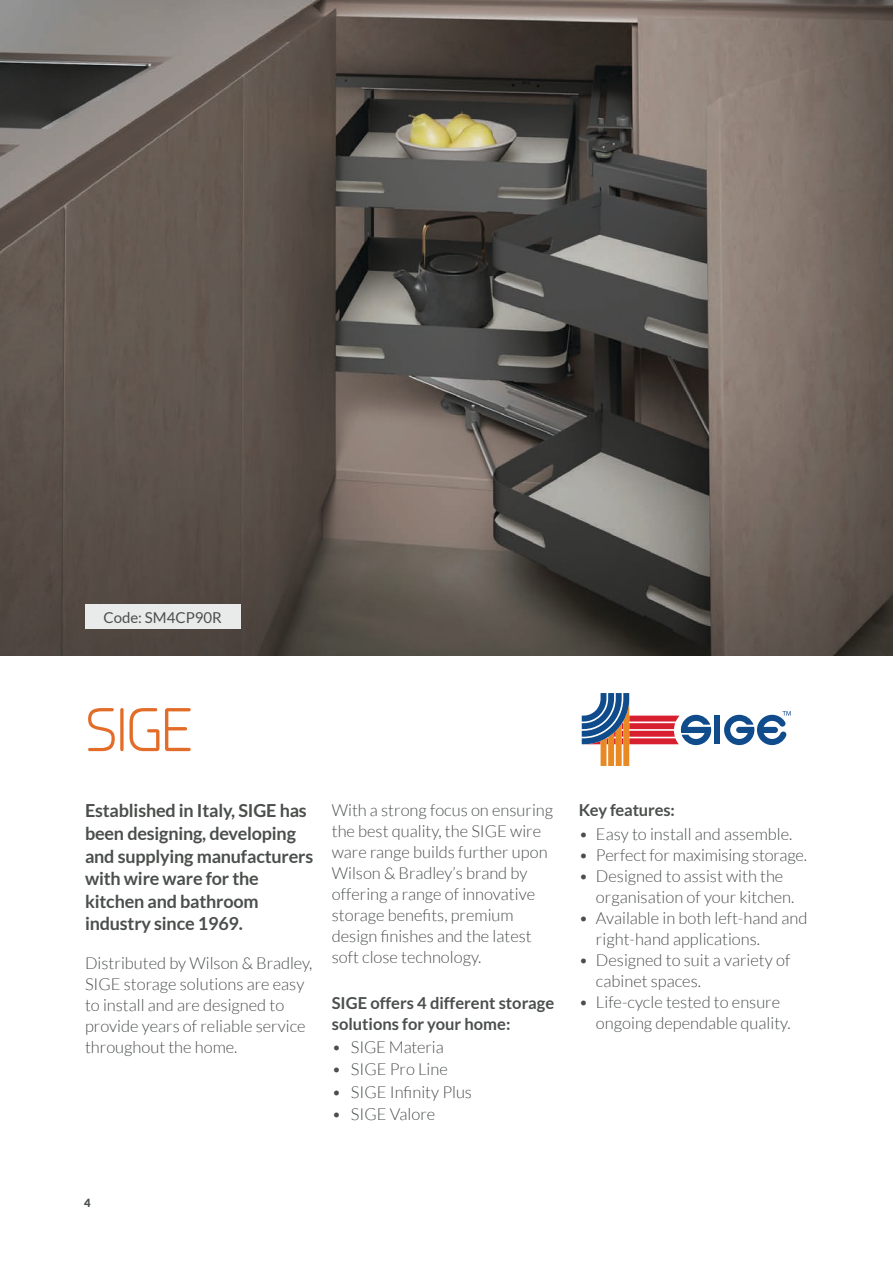
<style>
.page{position:relative;width:893px;height:1263px;background:#fff}
.page>*{position:absolute;margin:0;border:0;box-sizing:border-box;transform-origin:0 0}
.H2___9pt{font:61.5px "Planer";color:#e26c28}
.Page_Body_Text_-_Whi{font:700 18px/22.5px "Lato";letter-spacing:-.01em;color:#4a4f4c}
.Page_Body_Text_-_Whi-2{font:300 16.5px/21px "Lato";color:#4a4f4c}
.Page_Body_Text_-_Whi-3{font:700 16.5px/21px "Lato";color:#4a4f4c}
.Page_Body_Text_-_Whi-4{font:15px "Lato";color:#4a4f4c}
.t1{font:900 11.25px "Lato";color:#4a4f4c}
</style>
<div class="page">
<img style="left:0;top:0;width:893px;height:655px">
<div style="left:85px;top:604px;width:155px;height:24px;background:#e9eaea"></div>
<div style="left:715px;top:715px;width:5px;height:29px;background:#104b8b"></div>
<svg style="left:582px;top:693px;width:129px;height:73px"></svg>
<svg style="left:724px;top:711px;width:67px;height:34px"></svg>
<p class="Page_Body_Text_-_Whi-4" style="left:103px;top:609px;width:120px">Code: SM4CP90R</p>
<p class="H2___9pt" style="left:85px;top:694px;width:110px">SIGE</p>
<p class="Page_Body_Text_-_Whi" style="left:85px;top:799px;width:230px">Established in Italy, SIGE has been designing, developing and supplying manufacturers with wire ware for the kitchen and bathroom industry since 1969.</p>
<p class="Page_Body_Text_-_Whi-2" style="left:85px;top:953px;width:229px">Distributed by Wilson &amp; Bradley,<br>SIGE storage solutions are easy to install and are designed to provide years of reliable service throughout the home.</p>
<p class="Page_Body_Text_-_Whi-2" style="left:332px;top:800px;width:223px">With a strong focus on ensuring the best quality, the SIGE wire ware range builds further upon<br>Wilson &amp; Bradley’s brand by offering a range of innovative storage benefits, premium design finishes and the latest soft close technology.</p>
<p class="Page_Body_Text_-_Whi-3" style="left:332px;top:992px;width:224px">SIGE offers 4 different storage solutions for your home:</p>
<p class="Page_Body_Text_-_Whi-2" style="left:332px;top:1036px;width:113px">• SIGE Materia</p>
<p class="Page_Body_Text_-_Whi-2" style="left:332px;top:1059px;width:118px">• SIGE Pro Line</p>
<p class="Page_Body_Text_-_Whi-2" style="left:332px;top:1081px;width:142px">• SIGE Infinity Plus</p>
<p class="Page_Body_Text_-_Whi-2" style="left:332px;top:1104px;width:105px">• SIGE Valore</p>
<p class="Page_Body_Text_-_Whi-3" style="left:579px;top:799px;width:97px">Key features:</p>
<p class="Page_Body_Text_-_Whi-2" style="left:579px;top:824px;width:215px">• Easy to install and assemble.</p>
<p class="Page_Body_Text_-_Whi-2" style="left:579px;top:845px;width:230px">• Perfect for maximising storage.</p>
<p class="Page_Body_Text_-_Whi-2" style="left:596px;top:866px;width:200px;text-indent:-17px">• Designed to assist with the organisation of your kitchen.</p>
<p class="Page_Body_Text_-_Whi-2" style="left:596px;top:908px;width:213px;text-indent:-17px">• Available in both left-hand and right-hand applications.</p>
<p class="Page_Body_Text_-_Whi-2" style="left:596px;top:950px;width:196px;text-indent:-17px">• Designed to suit a variety of cabinet spaces.</p>
<p class="Page_Body_Text_-_Whi-2" style="left:596px;top:992px;width:196px;text-indent:-17px">• Life-cycle tested to ensure ongoing dependable quality.</p>
<p class="t1" style="left:84px;top:1197px;width:8px">4</p>
</div>
